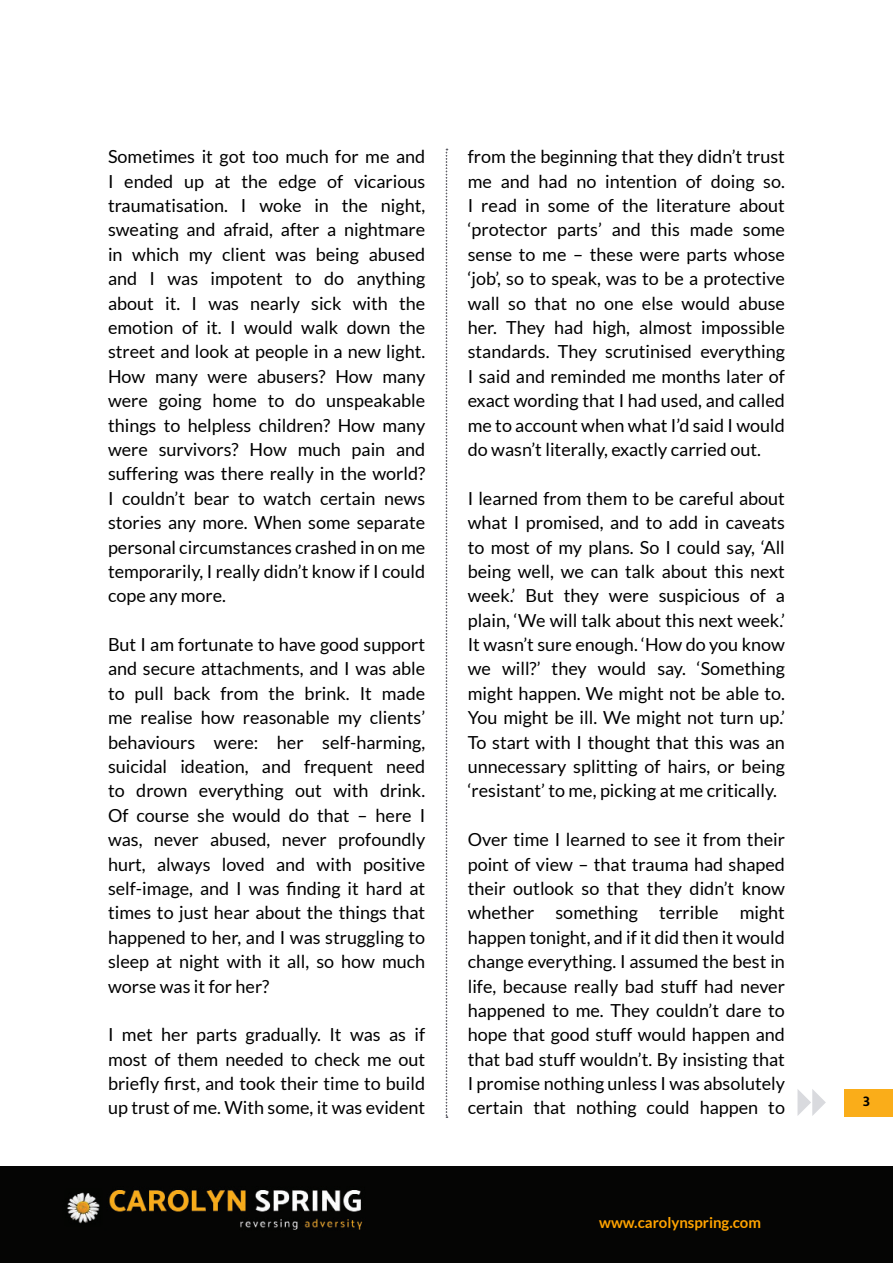
<style>
.page{position:relative;width:893px;height:1263px;background:#fff}
.page>*{position:absolute;margin:0;border:0;box-sizing:border-box;transform-origin:0 0}
.Body{font:18px/24.5px "Lato";color:#000;text-align:justify}
.t1{font:700 15px "Lato";color:#ffa300}
.t2{font:700 15px "Mukta";color:#000}
</style>
<div class="page">
<div style="left:0;top:1166px;width:893px;height:97px;background:#050504"></div>
<img style="left:67px;top:1190px;width:296px;height:40px">
<svg style="left:797px;top:1089px;width:29px;height:27px"></svg>
<div style="left:844px;top:1089px;width:49px;height:27px;background:#faad19"></div>
<svg style="left:446px;top:149px;width:1px;height:969px"></svg>
<p class="Body" style="left:108px;top:144px;width:319px">Sometimes it got too much for me and I ended up at the edge of vicarious traumatisation. I woke in the night, sweating and afraid, after a nightmare in which my client was being abused and I was impotent to do anything about it. I was nearly sick with the emotion of it. I would walk down the street and look at people in a new light.<br>How many were abusers? How many were going home to do unspeakable things to helpless children? How many were survivors? How much pain and suffering was there really in the world?<br>I couldn’t bear to watch certain news stories any more. When some separate personal circumstances crashed in on me temporarily, I really didn’t know if I could cope any more.</p>
<p class="Body" style="left:108px;top:632px;width:319px">But I am fortunate to have good support and secure attachments, and I was able to pull back from the brink. It made me realise how reasonable my clients’ behaviours were: her self-harming, suicidal ideation, and frequent need to drown everything out with drink.<br>Of course she would do that – here I was, never abused, never profoundly hurt, always loved and with positive self-image, and I was finding it hard at times to just hear about the things that happened to her, and I was struggling to sleep at night with it all, so how much worse was it for her?</p>
<p class="Body" style="left:108px;top:1022px;width:319px">I met her parts gradually. It was as if most of them needed to check me out briefly first, and took their time to build up trust of me. With some, it was evident</p>
<p class="Body" style="left:468px;top:144px;width:319px">from the beginning that they didn’t trust me and had no intention of doing so.<br>I read in some of the literature about ‘protector parts’ and this made some sense to me – these were parts whose ‘job’, so to speak, was to be a protective wall so that no one else would abuse her. They had high, almost impossible standards. They scrutinised everything I said and reminded me months later of exact wording that I had used, and called me to account when what I’d said I would do wasn’t literally, exactly carried out.</p>
<p class="Body" style="left:468px;top:486px;width:319px">I learned from them to be careful about what I promised, and to add in caveats to most of my plans. So I could say, ‘All being well, we can talk about this next week.’ But they were suspicious of a plain, ‘We will talk about this next week.’ It wasn’t sure enough. ‘How do you know we will?’ they would say. ‘Something might happen. We might not be able to.<br>You might be ill. We might not turn up.’ To start with I thought that this was an unnecessary splitting of hairs, or being ‘resistant’ to me, picking at me critically.</p>
<p class="Body" style="left:468px;top:827px;width:319px">Over time I learned to see it from their point of view – that trauma had shaped their outlook so that they didn’t know whether something terrible might happen tonight, and if it did then it would change everything. I assumed the best in life, because really bad stuff had never happened to me. They couldn’t dare to hope that good stuff would happen and that bad stuff wouldn’t. By insisting that I promise nothing unless I was absolutely certain that nothing could happen to</p>
<p class="t1" style="left:599px;top:1214px;width:163px">www.carolynspring.com</p>
<p class="t2" style="left:863px;top:1092px;width:9px">3</p>
</div>
